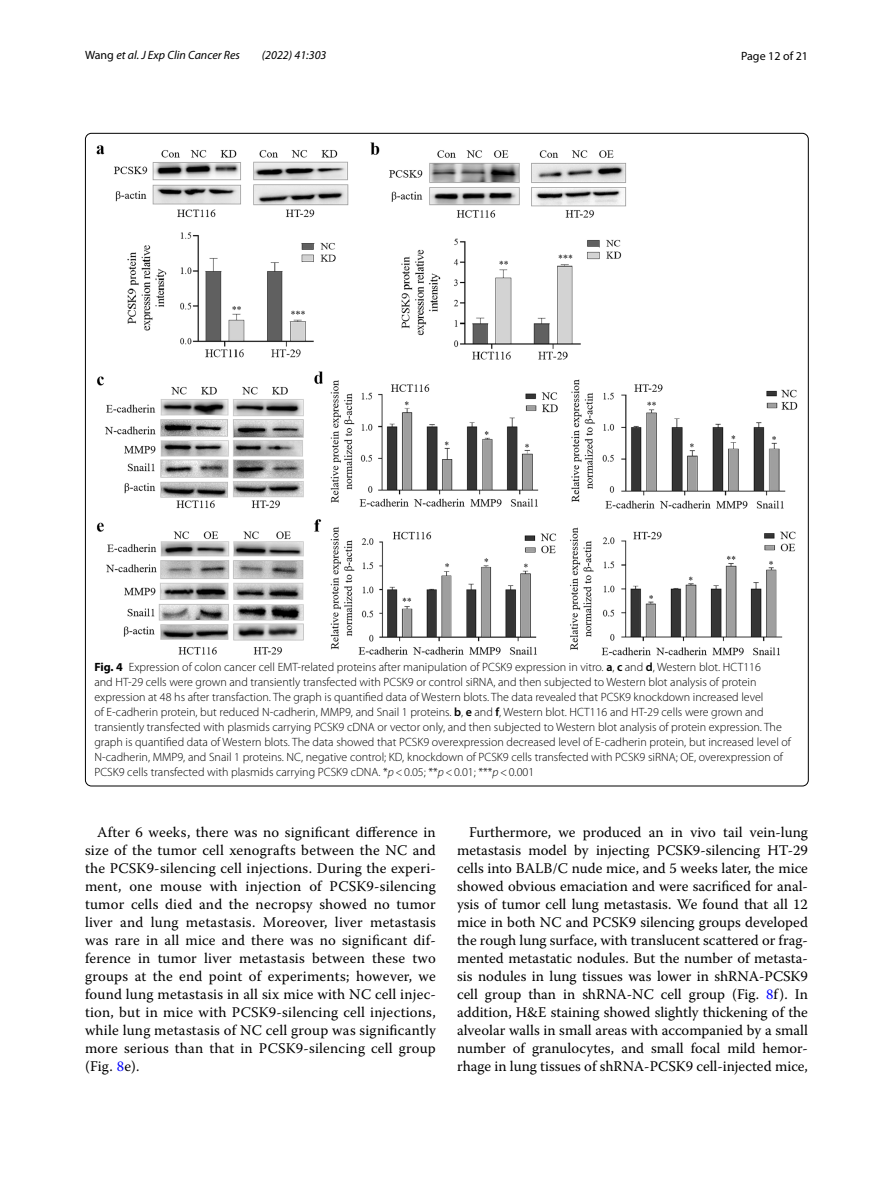
<style>
.page{position:relative;width:893px;height:1187px;background:#fff}
.page>*{position:absolute;margin:0;border:0;box-sizing:border-box;transform-origin:0 0}
.t1{font:14.7px/18px "Warnock Pro";letter-spacing:.005em;color:#000;text-align:justify}
.t2{font:300 12px/15px "Myriad Pro";color:#000}
.t3{font:italic 12px "Myriad Pro";color:#000}
.t4{font:12px "Myriad Pro";color:#000}
.s1{font-style:normal}
.s2{font-weight:700}
.s3{font-weight:600}
.s4{font-style:italic}
.s5{color:#00f}
</style>
<div class="page">
<img style="left:97px;top:142px;width:700px;height:513px">
<p class="t3" style="left:85px;top:48px;width:156px"><span class="s1">Wang</span> et al. J Exp Clin Cancer Res</p>
<p class="t3" style="left:262px;top:48px;width:66px">(2022) 41:303</p>
<p class="t4" style="left:741px;top:48px;width:68px">Page 12 of 21</p>
<p class="t2" style="left:94px;top:659px;width:698px"><span class="s2">Fig. 4</span> Expression of colon cancer cell EMT-related proteins after manipulation of PCSK9 expression in vitro. <span class="s3">a</span>, <span class="s3">c</span> and <span class="s3">d</span>, Western blot. HCT116<br>and HT-29 cells were grown and transiently transfected with PCSK9 or control siRNA, and then subjected to Western blot analysis of protein expression at 48 hs after transfaction. The graph is quantified data of Western blots. The data revealed that PCSK9 knockdown increased level<br>of E-cadherin protein, but reduced N-cadherin, MMP9, and Snail 1 proteins. <span class="s3">b</span>, <span class="s3">e</span> and <span class="s3">f</span>, Western blot. HCT116 and HT-29 cells were grown and transiently transfected with plasmids carrying PCSK9 cDNA or vector only, and then subjected to Western blot analysis of protein expression. The graph is quantified data of Western blots. The data showed that PCSK9 overexpression decreased level of E-cadherin protein, but increased level of N-cadherin, MMP9, and Snail 1 proteins. NC, negative control; KD, knockdown of PCSK9 cells transfected with PCSK9 siRNA; OE, overexpression of PCSK9 cells transfected with plasmids carrying PCSK9 cDNA. *<span class="s4">p</span>&lt;0.05; **<span class="s4">p</span>&lt;0.01; ***<span class="s4">p</span>&lt;0.001</p>
<p class="t1" style="left:85px;top:822px;width:352px;text-indent:12px">After 6 weeks, there was no significant difference in size of the tumor cell xenografts between the NC and the PCSK9-silencing cell injections. During the experi&shy;ment, one mouse with injection of PCSK9-silencing tumor cells died and the necropsy showed no tumor liver and lung metastasis. Moreover, liver metastasis was rare in all mice and there was no significant dif&shy;ference in tumor liver metastasis between these two groups at the end point of experiments; however, we found lung metastasis in all six mice with NC cell injec&shy;tion, but in mice with PCSK9-silencing cell injections, while lung metastasis of NC cell group was significantly more serious than that in PCSK9-silencing cell group (Fig. <span class="s5">8</span>e).</p>
<p class="t1" style="left:457px;top:822px;width:352px;text-indent:12px">Furthermore, we produced an in vivo tail vein-lung metastasis model by injecting PCSK9-silencing HT-29 cells into BALB/C nude mice, and 5 weeks later, the mice showed obvious emaciation and were sacrificed for anal&shy;ysis of tumor cell lung metastasis. We found that all 12 mice in both NC and PCSK9 silencing groups developed the rough lung surface, with translucent scattered or frag&shy;mented metastatic nodules. But the number of metasta&shy;sis nodules in lung tissues was lower in shRNA-PCSK9 cell group than in shRNA-NC cell group (Fig. <span class="s5">8</span>f). In addition, H&amp;E staining showed slightly thickening of the alveolar walls in small areas with accompanied by a small number of granulocytes, and small focal mild hemor&shy;rhage in lung tissues of shRNA-PCSK9 cell-injected mice,</p>
</div>
